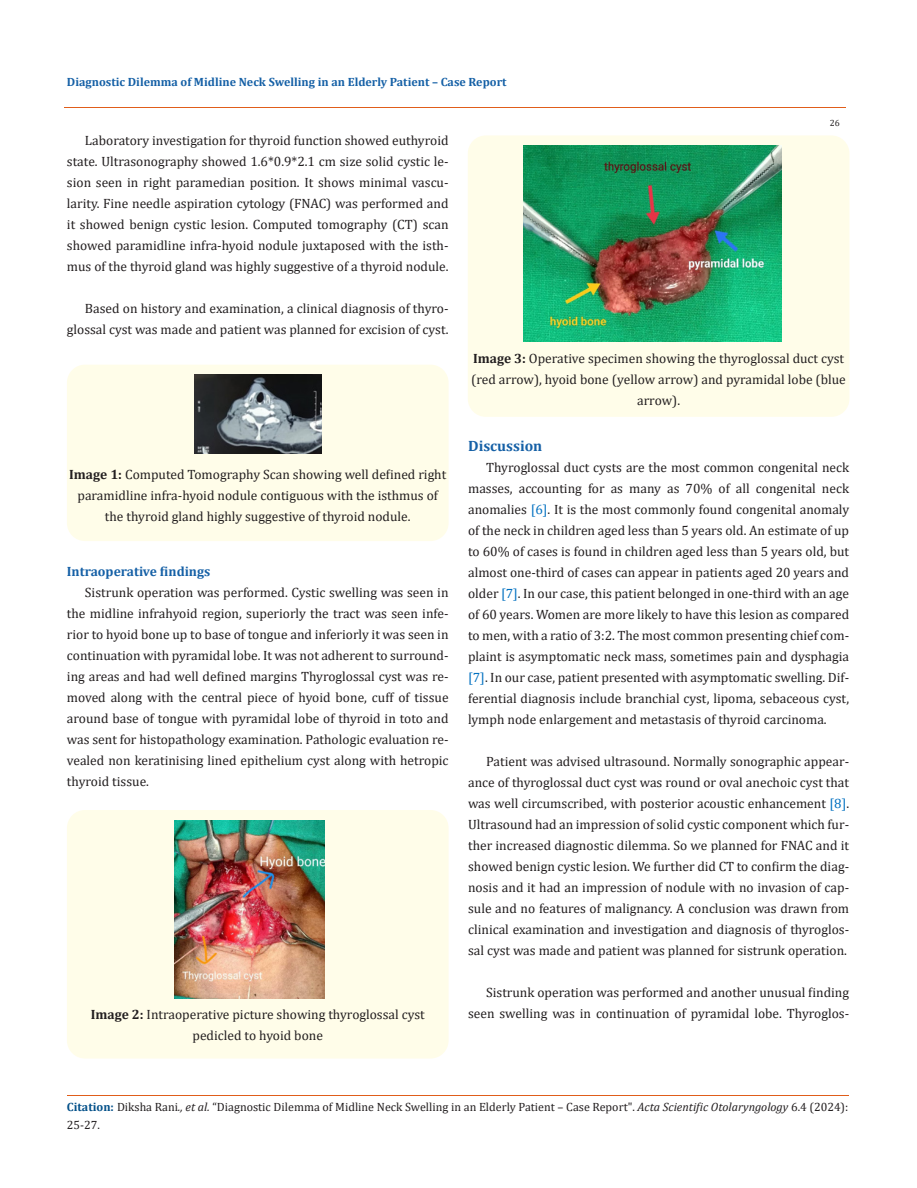
<style>
.page{position:relative;width:917px;height:1188px;background:#fff}
.page>*{position:absolute;margin:0;border:0;box-sizing:border-box;transform-origin:0 0}
.t1{font:700 15px "Cambria";color:#1560a6}
.t2{font:13.5px/21px "Cambria";color:#231f20;text-align:justify}
.t3{font:700 13.5px "Cambria";color:#1560a6}
.t4{font:12px/18px "Cambria";color:#231f20}
.t5{font:700 12px "Cambria";color:#1560a6}
.t6{font:9px "Cambria";color:#231f20}
.s1{font-weight:700}
.s2{color:#0070c0}
.s3{font-weight:700;color:#035089}
.s4{font-style:italic}
</style>
<div class="page">
<div style="left:67px;top:365px;width:381px;height:176px;background:#fffde9;border-radius:18px"></div>
<img style="left:194px;top:375px;width:128px;height:78px">
<div style="left:67px;top:810px;width:381px;height:249px;background:#fffde9;border-radius:18px"></div>
<img style="left:174px;top:820px;width:151px;height:179px">
<div style="left:468px;top:135px;width:381px;height:282px;background:#fffde9;border-radius:18px"></div>
<img style="left:523px;top:146px;width:258px;height:196px">
<hr style="left:64px;top:108px;width:781px;height:1px;background:#e05d1a">
<hr style="left:67px;top:1096px;width:781px;height:1px;background:#e05d1a">
<p class="t5" style="left:67px;top:73px;width:441px">Diagnostic Dilemma of Midline Neck Swelling in an Elderly Patient – Case Report</p>
<p class="t2" style="left:67px;top:130px;width:383px;text-indent:18px">Laboratory investigation for thyroid function showed euthyroid state. Ultrasonography showed 1.6*0.9*2.1 cm size solid cystic le&shy;sion seen in right paramedian position. It shows minimal vascu&shy;larity. Fine needle aspiration cytology (FNAC) was performed and it showed benign cystic lesion. Computed tomography (CT) scan showed paramidline infra-hyoid nodule juxtaposed with the isth&shy;mus of the thyroid gland was highly suggestive of a thyroid nodule.</p>
<p class="t2" style="left:67px;top:298px;width:383px;text-align:right">Based on history and examination, a clinical diagnosis of thyro&shy;glossal cyst was made and patient was planned for excision of cyst.</p>
<p class="t6" style="left:829px;top:118px;width:11px">26</p>
<p class="t2" style="left:69px;top:463px;width:378px;text-align:center"><span class="s1">Image 1:</span> Computed Tomography Scan showing well defined right paramidline infra-hyoid nodule contiguous with the isthmus of the thyroid gland highly suggestive of thyroid nodule.</p>
<p class="t3" style="left:67px;top:562px;width:145px">Intraoperative findings</p>
<p class="t2" style="left:67px;top:582px;width:383px;text-indent:18px">Sistrunk operation was performed. Cystic swelling was seen in the midline infrahyoid region, superiorly the tract was seen infe&shy;rior to hyoid bone up to base of tongue and inferiorly it was seen in continuation with pyramidal lobe. It was not adherent to surround&shy;ing areas and had well defined margins Thyroglossal cyst was re&shy;moved along with the central piece of hyoid bone, cuff of tissue around base of tongue with pyramidal lobe of thyroid in toto and was sent for histopathology examination. Pathologic evaluation re&shy;vealed non keratinising lined epithelium cyst along with hetropic thyroid tissue.</p>
<p class="t2" style="left:91px;top:1004px;width:335px;text-align:center"><span class="s1">Image 2:</span> Intraoperative picture showing thyroglossal cyst pedicled to hyoid bone</p>
<p class="t2" style="left:471px;top:348px;width:376px;text-align:center"><span class="s1">Image 3:</span> Operative specimen showing the thyroglossal duct cyst (red arrow), hyoid bone (yellow arrow) and pyramidal lobe (blue arrow).</p>
<p class="t1" style="left:468px;top:435px;width:76px">Discussion</p>
<p class="t2" style="left:468px;top:457px;width:382px;text-indent:18px">Thyroglossal duct cysts are the most common congenital neck masses, accounting for as many as 70% of all congenital neck anomalies <span class="s2">[6]</span>. It is the most commonly found congenital anomaly of the neck in children aged less than 5 years old. An estimate of up to 60% of cases is found in children aged less than 5 years old, but almost one-third of cases can appear in patients aged 20 years and older <span class="s2">[7]</span>. In our case, this patient belonged in one-third with an age of 60 years. Women are more likely to have this lesion as compared to men, with a ratio of 3:2. The most common presenting chief com&shy;plaint is asymptomatic neck mass, sometimes pain and dysphagia <span class="s2">[7]</span>. In our case, patient presented with asymptomatic swelling. Dif&shy;ferential diagnosis include branchial cyst, lipoma, sebaceous cyst, lymph node enlargement and metastasis of thyroid carcinoma.</p>
<p class="t2" style="left:468px;top:751px;width:382px;text-indent:18px">Patient was advised ultrasound. Normally sonographic appear&shy;ance of thyroglossal duct cyst was round or oval anechoic cyst that was well circumscribed, with posterior acoustic enhancement <span class="s2">[8]</span>.<br>Ultrasound had an impression of solid cystic component which fur&shy;ther increased diagnostic dilemma. So we planned for FNAC and it showed benign cystic lesion. We further did CT to confirm the diag&shy;nosis and it had an impression of nodule with no invasion of cap&shy;sule and no features of malignancy. A conclusion was drawn from clinical examination and investigation and diagnosis of thyroglos&shy;sal cyst was made and patient was planned for sistrunk operation.</p>
<p class="t2" style="left:468px;top:982px;width:382px;text-align:right">Sistrunk operation was performed and another unusual finding seen swelling was in continuation of pyramidal lobe. Thyroglos-</p>
<p class="t4" style="left:67px;top:1098px;width:783px"><span class="s3">Citation:</span> Diksha Rani<span class="s4">., et al.</span> “Diagnostic Dilemma of Midline Neck Swelling in an Elderly Patient – Case Report". <span class="s4">Acta Scientific Otolaryngology</span> 6.4 (2024):<br>25-27.</p>
</div>
